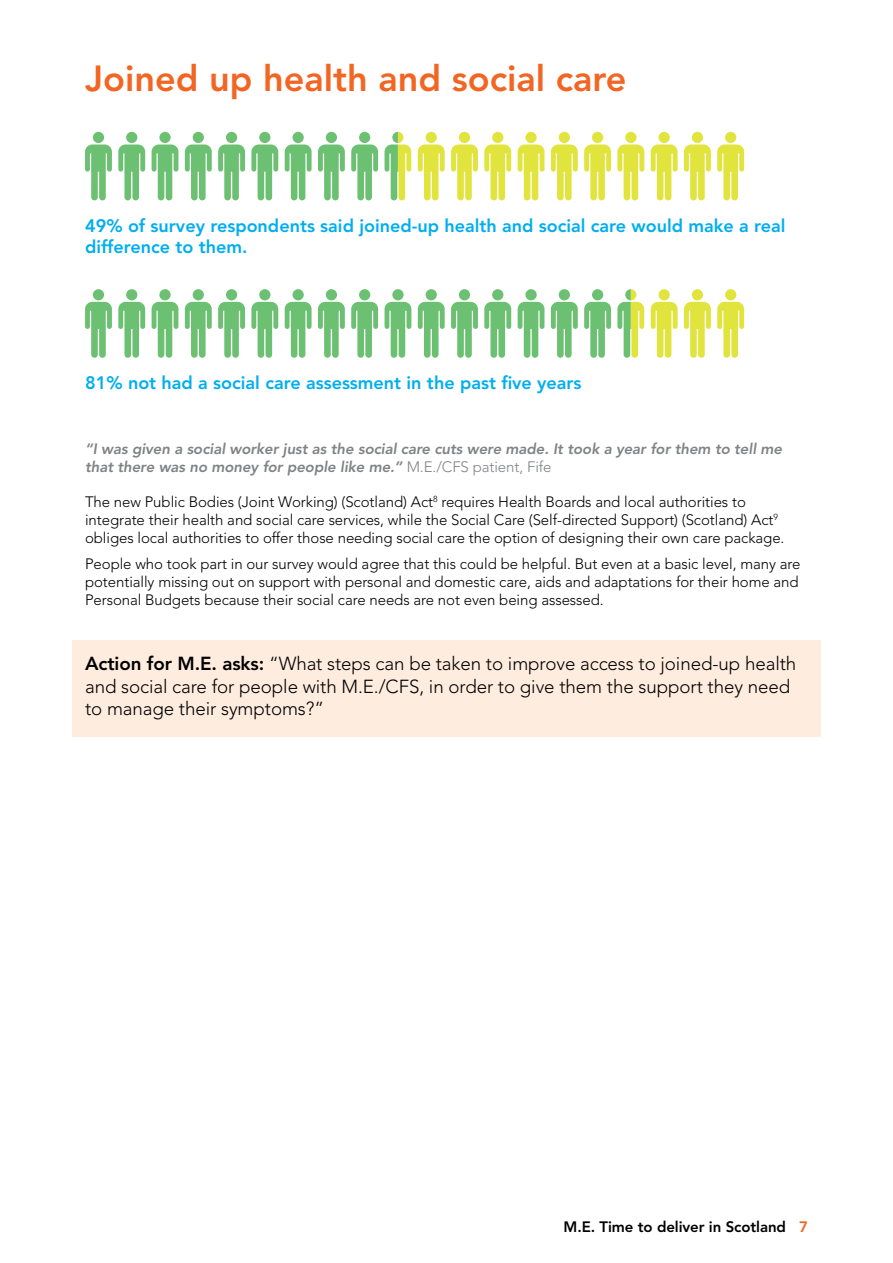
<style>
.page{position:relative;width:893px;height:1263px;background:#fff}
.page>*{position:absolute;margin:0;border:0;box-sizing:border-box;transform-origin:0 0}
.t1{font:800 36px "Avenir LT Pro";color:#f26522}
.t2{font:300 18.75px/22.5px "Avenir LT Pro";letter-spacing:-.005em;color:#000}
.t3{font:800 18px/21.6px "Avenir LT Pro";color:#00aeef}
.t4{font:300 15px/18px "Avenir LT Pro";letter-spacing:-.005em;color:#000}
.t5{font:italic 800 15px/18px "Avenir LT Pro";letter-spacing:-.005em;color:#808285}
.t6{font:800 15px "Avenir LT Pro";letter-spacing:-.005em;color:#000}
.s1{font-weight:300;font-style:normal}
.s2{font-weight:800}
.s3{color:#f26522}
</style>
<div class="page">
<div style="left:72px;top:640px;width:749px;height:97px;background:#feecdf"></div>
<svg style="left:384px;top:132px;width:27px;height:68px"></svg>
<div style="left:93px;top:132px;width:11px;height:11px;background:#6cc071;border-radius:50%"></div>
<div style="left:126px;top:132px;width:11px;height:11px;background:#6cc071;border-radius:50%"></div>
<div style="left:159px;top:132px;width:12px;height:11px;background:#6cc071;border-radius:50%"></div>
<div style="left:193px;top:132px;width:11px;height:11px;background:#6cc071;border-radius:50%"></div>
<div style="left:226px;top:132px;width:11px;height:11px;background:#6cc071;border-radius:50%"></div>
<div style="left:259px;top:132px;width:11px;height:11px;background:#6cc071;border-radius:50%"></div>
<div style="left:292px;top:132px;width:12px;height:11px;background:#6cc071;border-radius:50%"></div>
<div style="left:326px;top:132px;width:11px;height:11px;background:#6cc071;border-radius:50%"></div>
<div style="left:359px;top:132px;width:11px;height:11px;background:#6cc071;border-radius:50%"></div>
<div style="left:426px;top:132px;width:11px;height:11px;background:#e1e43c;border-radius:50%"></div>
<div style="left:459px;top:132px;width:11px;height:11px;background:#e1e43c;border-radius:50%"></div>
<div style="left:492px;top:132px;width:11px;height:11px;background:#e1e43c;border-radius:50%"></div>
<div style="left:525px;top:132px;width:12px;height:11px;background:#e1e43c;border-radius:50%"></div>
<div style="left:559px;top:132px;width:11px;height:11px;background:#e1e43c;border-radius:50%"></div>
<div style="left:592px;top:132px;width:11px;height:11px;background:#e1e43c;border-radius:50%"></div>
<div style="left:625px;top:132px;width:11px;height:11px;background:#e1e43c;border-radius:50%"></div>
<div style="left:658px;top:132px;width:12px;height:11px;background:#e1e43c;border-radius:50%"></div>
<div style="left:692px;top:132px;width:11px;height:11px;background:#e1e43c;border-radius:50%"></div>
<div style="left:725px;top:132px;width:11px;height:11px;background:#e1e43c;border-radius:50%"></div>
<svg style="left:85px;top:144px;width:27px;height:56px"></svg>
<svg style="left:118px;top:144px;width:27px;height:56px"></svg>
<svg style="left:152px;top:144px;width:26px;height:56px"></svg>
<svg style="left:185px;top:144px;width:27px;height:56px"></svg>
<svg style="left:218px;top:144px;width:27px;height:56px"></svg>
<svg style="left:251px;top:144px;width:27px;height:56px"></svg>
<svg style="left:285px;top:144px;width:27px;height:56px"></svg>
<svg style="left:318px;top:144px;width:27px;height:56px"></svg>
<svg style="left:351px;top:144px;width:27px;height:56px"></svg>
<svg style="left:418px;top:144px;width:27px;height:56px"></svg>
<svg style="left:451px;top:144px;width:27px;height:56px"></svg>
<svg style="left:484px;top:144px;width:27px;height:56px"></svg>
<svg style="left:518px;top:144px;width:26px;height:56px"></svg>
<svg style="left:551px;top:144px;width:27px;height:56px"></svg>
<svg style="left:584px;top:144px;width:27px;height:56px"></svg>
<svg style="left:617px;top:144px;width:27px;height:56px"></svg>
<svg style="left:651px;top:144px;width:27px;height:56px"></svg>
<svg style="left:684px;top:144px;width:27px;height:56px"></svg>
<svg style="left:717px;top:144px;width:27px;height:56px"></svg>
<svg style="left:617px;top:289px;width:27px;height:69px"></svg>
<div style="left:93px;top:289px;width:11px;height:11px;background:#6cc071;border-radius:50%"></div>
<div style="left:126px;top:289px;width:11px;height:11px;background:#6cc071;border-radius:50%"></div>
<div style="left:159px;top:289px;width:12px;height:11px;background:#6cc071;border-radius:50%"></div>
<div style="left:193px;top:289px;width:11px;height:11px;background:#6cc071;border-radius:50%"></div>
<div style="left:226px;top:289px;width:11px;height:11px;background:#6cc071;border-radius:50%"></div>
<div style="left:259px;top:289px;width:11px;height:11px;background:#6cc071;border-radius:50%"></div>
<div style="left:292px;top:289px;width:12px;height:11px;background:#6cc071;border-radius:50%"></div>
<div style="left:326px;top:289px;width:11px;height:11px;background:#6cc071;border-radius:50%"></div>
<div style="left:359px;top:289px;width:11px;height:11px;background:#6cc071;border-radius:50%"></div>
<div style="left:426px;top:289px;width:11px;height:11px;background:#6cc071;border-radius:50%"></div>
<div style="left:459px;top:289px;width:11px;height:11px;background:#6cc071;border-radius:50%"></div>
<div style="left:492px;top:289px;width:11px;height:11px;background:#6cc071;border-radius:50%"></div>
<div style="left:525px;top:289px;width:12px;height:11px;background:#6cc071;border-radius:50%"></div>
<div style="left:559px;top:289px;width:11px;height:11px;background:#6cc071;border-radius:50%"></div>
<div style="left:592px;top:289px;width:11px;height:11px;background:#6cc071;border-radius:50%"></div>
<div style="left:392px;top:289px;width:12px;height:11px;background:#6cc071;border-radius:50%"></div>
<div style="left:692px;top:289px;width:11px;height:11px;background:#e1e43c;border-radius:50%"></div>
<div style="left:725px;top:289px;width:11px;height:11px;background:#e1e43c;border-radius:50%"></div>
<svg style="left:85px;top:302px;width:27px;height:56px"></svg>
<svg style="left:118px;top:302px;width:27px;height:56px"></svg>
<svg style="left:152px;top:302px;width:26px;height:56px"></svg>
<svg style="left:185px;top:302px;width:27px;height:56px"></svg>
<svg style="left:218px;top:302px;width:27px;height:56px"></svg>
<svg style="left:251px;top:302px;width:27px;height:56px"></svg>
<svg style="left:285px;top:302px;width:27px;height:56px"></svg>
<svg style="left:318px;top:302px;width:27px;height:56px"></svg>
<svg style="left:351px;top:302px;width:27px;height:56px"></svg>
<svg style="left:418px;top:302px;width:27px;height:56px"></svg>
<svg style="left:451px;top:302px;width:27px;height:56px"></svg>
<svg style="left:484px;top:302px;width:27px;height:56px"></svg>
<svg style="left:518px;top:302px;width:26px;height:56px"></svg>
<svg style="left:551px;top:302px;width:27px;height:56px"></svg>
<svg style="left:584px;top:302px;width:27px;height:56px"></svg>
<svg style="left:384px;top:302px;width:27px;height:56px"></svg>
<svg style="left:684px;top:302px;width:27px;height:56px"></svg>
<svg style="left:717px;top:302px;width:27px;height:56px"></svg>
<div style="left:658px;top:289px;width:12px;height:11px;background:#e1e43c;border-radius:50%"></div>
<svg style="left:651px;top:302px;width:27px;height:56px"></svg>
<h1 class="t1" style="left:85px;top:57px;width:543px">Joined up health and social care</h1>
<p class="t3" style="left:85px;top:215px;width:702px">49% of survey respondents said joined-up health and social care would make a real difference to them.</p>
<p class="t3" style="left:85px;top:372px;width:498px">81% not had a social care assessment in the past five years</p>
<p class="t5" style="left:85px;top:440px;width:699px">“I was given a social worker just as the social care cuts were made. It took a year for them to tell me that there was no money for people like me.” <span class="s1">M.E./CFS patient, Fife</span></p>
<p class="t4" style="left:85px;top:492px;width:701px">The new Public Bodies (Joint Working) (Scotland) Act<sup>8</sup> requires Health Boards and local authorities to integrate their health and social care services, while the Social Care (Self-directed Support) (Scotland) Act<sup>9 </sup>obliges local authorities to offer those needing social care the option of designing their own care package.</p>
<p class="t4" style="left:85px;top:555px;width:717px;text-align:justify">People who took part in our survey would agree that this could be helpful. But even at a basic level, many are potentially missing out on support with personal and domestic care, aids and adaptations for their home and Personal Budgets because their social care needs are not even being assessed.</p>
<p class="t2" style="left:85px;top:652px;width:713px"><span class="s2">Action for M.E. asks:</span> “What steps can be taken to improve access to joined-up health and social care for people with M.E./CFS, in order to give them the support they need to manage their symptoms?”</p>
<p class="t6" style="left:564px;top:1218px;width:246px">M.E. Time to deliver in Scotland <span class="s3">7</span></p>
</div>
